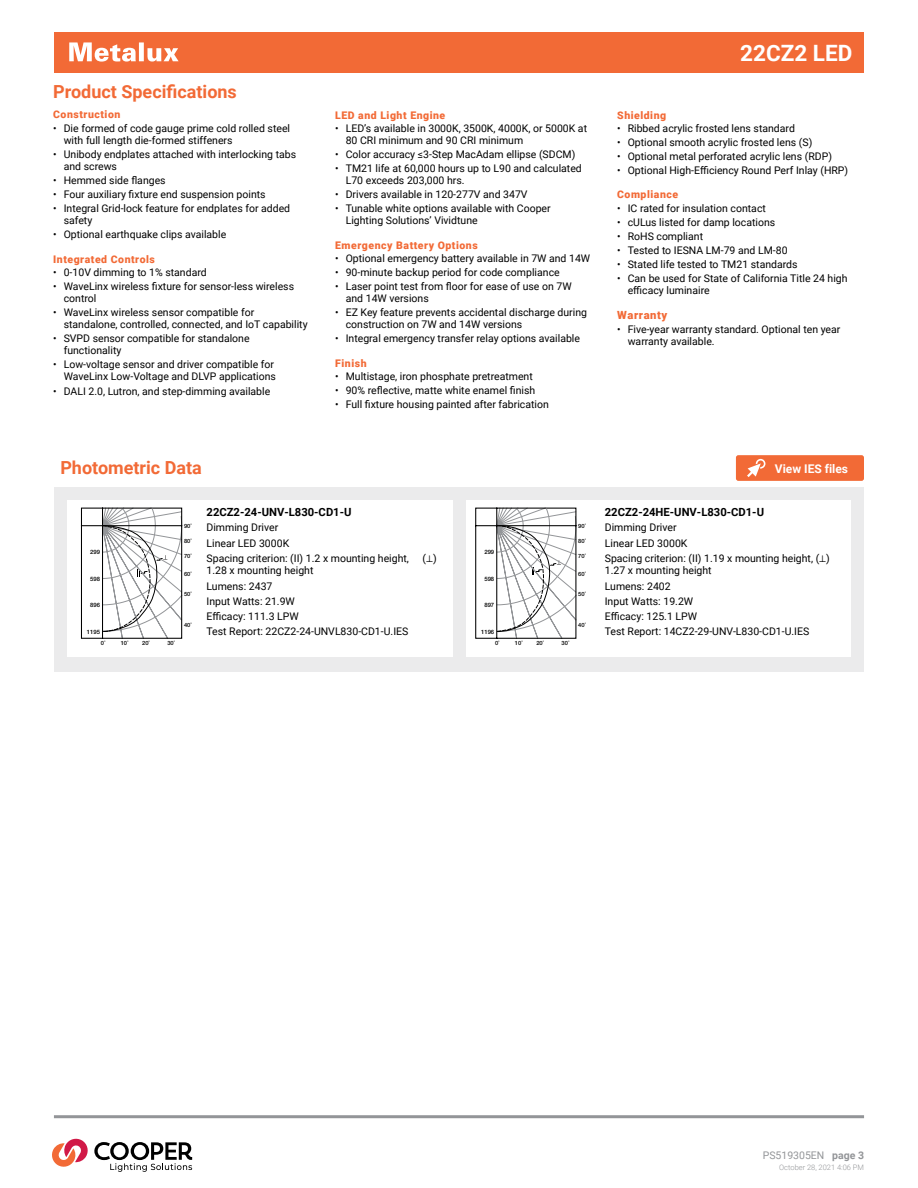
<style>
.page{position:relative;width:918px;height:1188px;background:#fff}
.page>*{position:absolute;margin:0;border:0;box-sizing:border-box;transform-origin:0 0}
.t1{font:700 22.5px "Roboto";color:#fff}
.t2{font:700 18px "Roboto";color:#f26a36}
.t3{font:700 12px "Roboto";color:#fff}
.t4{font:700 11.25px "Roboto";color:#000}
.t5{font:900 11.25px "Roboto";letter-spacing:.05em;color:#f26a36}
.t6{font:10.5px/12px "Roboto";color:#000}
.t7{font:900 10.5px "Roboto";letter-spacing:.05em;color:#f26a36}
.t8{font:10.5px "Roboto";color:#939598}
.t9{font:300 7.5px "Roboto";color:#939598}
.t10{font:500 6px "Helvetica Neue LT Std";letter-spacing:-.005em;color:#000}
.t11{font:500 5.85px "Helvetica Neue LT Std";color:#000}
.s1{font-weight:700}
</style>
<div class="page">
<div style="left:54px;top:32px;width:810px;height:41px;background:#f26a36"></div>
<hr style="left:54px;top:1115px;width:810px;height:3px;background:#939598">
<svg style="left:52px;top:1138px;width:140px;height:34px"></svg>
<svg style="left:69px;top:42px;width:110px;height:20px"></svg>
<div style="left:54px;top:487px;width:810px;height:185px;background:#ebebec"></div>
<div style="left:68px;top:501px;width:384px;height:156px;background:#fff"></div>
<div style="left:466px;top:501px;width:384px;height:156px;background:#fff"></div>
<svg style="left:81px;top:508px;width:102px;height:131px"></svg>
<svg style="left:475px;top:508px;width:102px;height:131px"></svg>
<div style="left:736px;top:455px;width:128px;height:26px;background:#f26a36;border-radius:2px"></div>
<svg style="left:747px;top:459px;width:18px;height:18px"></svg>
<h2 class="t2" style="left:53px;top:79px;width:185px">Product Specifications</h2>
<p class="t7" style="left:53px;top:107px;width:69px">Construction</p>
<p class="t6" style="left:64px;top:121px;width:228px;text-indent:-10px">• Die formed of code gauge prime cold rolled steel with full length die-formed stiffeners</p>
<p class="t6" style="left:64px;top:148px;width:234px;text-indent:-10px">• Unibody endplates attached with interlocking tabs and screws</p>
<p class="t6" style="left:53px;top:174px;width:114px">• Hemmed side flanges</p>
<p class="t6" style="left:53px;top:188px;width:214px">• Four auxiliary fixture end suspension points</p>
<p class="t6" style="left:64px;top:202px;width:228px;text-indent:-10px">• Integral Grid-lock feature for endplates for added safety</p>
<p class="t6" style="left:53px;top:228px;width:175px">• Optional earthquake clips available</p>
<p class="t7" style="left:53px;top:252px;width:103px">Integrated Controls</p>
<p class="t6" style="left:53px;top:266px;width:155px">• 0-10V dimming to 1% standard</p>
<p class="t6" style="left:64px;top:280px;width:232px;text-indent:-10px">• WaveLinx wireless fixture for sensor-less wireless control</p>
<p class="t6" style="left:64px;top:306px;width:245px;text-indent:-10px">• WaveLinx wireless sensor compatible for standalone, controlled, connected, and IoT capability</p>
<p class="t6" style="left:64px;top:332px;width:187px;text-indent:-10px">• SVPD sensor compatible for standalone functionality</p>
<p class="t6" style="left:53px;top:358px;width:224px;text-align:right">• Low-voltage sensor and driver compatible for<br>WaveLinx Low-Voltage and DLVP applications</p>
<p class="t6" style="left:53px;top:384px;width:219px">• DALI 2.0, Lutron, and step-dimming available</p>
<p class="t7" style="left:335px;top:107px;width:112px">LED and Light Engine</p>
<p class="t6" style="left:346px;top:122px;width:243px;text-indent:-10px">• LED’s available in 3000K, 3500K, 4000K, or 5000K at<br>80 CRI minimum and 90 CRI minimum</p>
<p class="t6" style="left:335px;top:148px;width:242px">• Color accuracy ≤3-Step MacAdam ellipse (SDCM)</p>
<p class="t6" style="left:346px;top:162px;width:238px;text-indent:-10px">• TM21 life at 60,000 hours up to L90 and calculated<br>L70 exceeds 203,000 hrs.</p>
<p class="t6" style="left:335px;top:188px;width:194px">• Drivers available in 120-277V and 347V</p>
<p class="t6" style="left:346px;top:202px;width:206px;text-indent:-10px">• Tunable white options available with Cooper<br>Lighting Solutions’ Vividtune</p>
<p class="t7" style="left:335px;top:238px;width:144px">Emergency Battery Options</p>
<p class="t6" style="left:335px;top:252px;width:257px">• Optional emergency battery available in 7W and 14W</p>
<p class="t6" style="left:335px;top:266px;width:226px">• 90-minute backup period for code compliance</p>
<p class="t6" style="left:346px;top:280px;width:227px;text-indent:-10px">• Laser point test from floor for ease of use on 7W and 14W versions</p>
<p class="t6" style="left:346px;top:306px;width:243px;text-indent:-10px">• EZ Key feature prevents accidental discharge during construction on 7W and 14W versions</p>
<p class="t6" style="left:335px;top:332px;width:246px">• Integral emergency transfer relay options available</p>
<p class="t7" style="left:335px;top:356px;width:33px">Finish</p>
<p class="t6" style="left:335px;top:370px;width:199px">• Multistage, iron phosphate pretreatment</p>
<p class="t6" style="left:335px;top:384px;width:201px">• 90% reflective, matte white enamel finish</p>
<p class="t6" style="left:335px;top:398px;width:215px">• Full fixture housing painted after fabrication</p>
<h1 class="t1" style="left:740px;top:38px;width:114px">22CZ2 LED</h1>
<p class="t7" style="left:617px;top:108px;width:50px">Shielding</p>
<p class="t6" style="left:617px;top:122px;width:179px">• Ribbed acrylic frosted lens standard</p>
<p class="t6" style="left:617px;top:136px;width:197px">• Optional smooth acrylic frosted lens (S)</p>
<p class="t6" style="left:617px;top:150px;width:216px">• Optional metal perforated acrylic lens (RDP)</p>
<p class="t6" style="left:617px;top:164px;width:233px">• Optional High-Efficiency Round Perf Inlay (HRP)</p>
<p class="t7" style="left:617px;top:187px;width:62px">Compliance</p>
<p class="t6" style="left:617px;top:201px;width:150px">• IC rated for insulation contact</p>
<p class="t6" style="left:617px;top:216px;width:160px">• cULus listed for damp locations</p>
<p class="t6" style="left:617px;top:230px;width:87px">• RoHS compliant</p>
<p class="t6" style="left:617px;top:244px;width:172px">• Tested to IESNA LM-79 and LM-80</p>
<p class="t6" style="left:617px;top:258px;width:182px">• Stated life tested to TM21 standards</p>
<p class="t6" style="left:628px;top:272px;width:221px;text-indent:-10px">• Can be used for State of California Title 24 high efficacy luminaire</p>
<p class="t5" style="left:617px;top:307px;width:52px">Warranty</p>
<p class="t6" style="left:628px;top:323px;width:214px;text-indent:-10px">• Five-year warranty standard. Optional ten year warranty available.</p>
<h2 class="t2" style="left:60px;top:455px;width:143px">Photometric Data</h2>
<p class="t3" style="left:775px;top:460px;width:75px">View IES files</p>
<p class="t10" style="left:90px;top:548px;width:11px">299</p>
<p class="t10" style="left:90px;top:575px;width:11px">598</p>
<p class="t10" style="left:90px;top:601px;width:11px">896</p>
<p class="t10" style="left:87px;top:628px;width:15px">1195</p>
<p class="t11" style="left:184px;top:522px;width:9px">90˚</p>
<p class="t11" style="left:184px;top:537px;width:9px">80˚</p>
<p class="t11" style="left:184px;top:570px;width:9px">60˚</p>
<p class="t11" style="left:184px;top:553px;width:9px">70˚</p>
<p class="t11" style="left:184px;top:591px;width:9px">50˚</p>
<p class="t11" style="left:184px;top:621px;width:9px">40˚</p>
<p class="t4" style="left:207px;top:504px;width:146px">22CZ2-24-UNV-L830-CD1-U</p>
<p class="t6" style="left:207px;top:519px;width:204px;line-height:15.6px">Dimming Driver<br>Linear LED 3000K<br>Spacing criterion: (II) 1.2 x mounting height,</p>
<p class="t6" style="left:207px;top:563px;width:203px;line-height:15.3px">1.28 x mounting height<br>Lumens: 2437<br>Input Watts: 21.9W<br>Efficacy: 111.3 LPW<br>Test Report: 22CZ2-24-UNVL830-CD1-U.IES</p>
<p class="t6" style="left:423px;top:552px;width:16px">(⊥)</p>
<p class="t10" style="left:484px;top:548px;width:11px">299</p>
<p class="t10" style="left:484px;top:575px;width:11px">598</p>
<p class="t10" style="left:484px;top:601px;width:11px">897</p>
<p class="t10" style="left:481px;top:628px;width:15px">1196</p>
<p class="t11" style="left:578px;top:522px;width:9px">90˚</p>
<p class="t11" style="left:578px;top:537px;width:9px">80˚</p>
<p class="t11" style="left:578px;top:570px;width:9px">60˚</p>
<p class="t11" style="left:578px;top:553px;width:9px">70˚</p>
<p class="t11" style="left:578px;top:591px;width:9px">50˚</p>
<p class="t11" style="left:578px;top:621px;width:9px">40˚</p>
<p class="t4" style="left:605px;top:504px;width:161px">22CZ2-24HE-UNV-L830-CD1-U</p>
<p class="t6" style="left:605px;top:519px;width:227px;line-height:15.6px">Dimming Driver<br>Linear LED 3000K<br>Spacing criterion: (II) 1.19 x mounting height, (⊥)</p>
<p class="t6" style="left:605px;top:563px;width:206px;line-height:15.3px">1.27 x mounting height<br>Lumens: 2402<br>Input Watts: 19.2W<br>Efficacy: 125.1 LPW<br>Test Report: 14CZ2-29-UNV-L830-CD1-U.IES</p>
<p class="t11" style="left:101px;top:639px;width:6px">0˚</p>
<p class="t11" style="left:167px;top:639px;width:9px">30˚</p>
<p class="t11" style="left:121px;top:639px;width:9px">10˚</p>
<p class="t11" style="left:142px;top:639px;width:9px">20˚</p>
<p class="t11" style="left:495px;top:639px;width:6px">0˚</p>
<p class="t11" style="left:562px;top:639px;width:9px">30˚</p>
<p class="t11" style="left:515px;top:639px;width:9px">10˚</p>
<p class="t11" style="left:536px;top:639px;width:9px">20˚</p>
<p class="t8" style="left:763px;top:1148px;width:103px">PS519305EN <span class="s1">page 3</span></p>
<p class="t9" style="left:779px;top:1162px;width:86px">October 28, 2021 4:06 PM</p>
</div>
